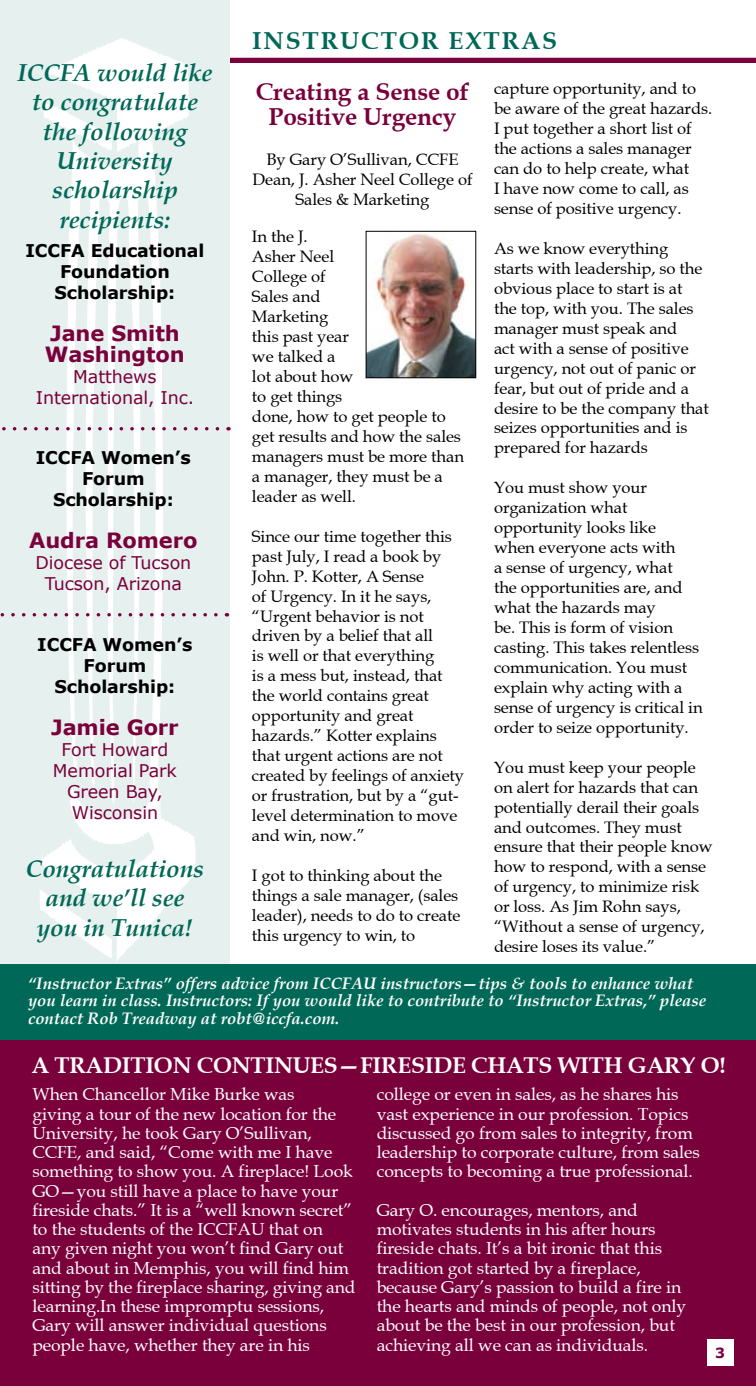
<style>
.page{position:relative;width:756px;height:1386px;background:#fff}
.page>*{position:absolute;margin:0;border:0;box-sizing:border-box;transform-origin:0 0}
.t1{font:italic 700 24.5px/29.4px "Book Antiqua";letter-spacing:-.005em;color:#006857;text-align:center}
.t2{font:700 24.5px/25.2px "Book Antiqua";letter-spacing:-.005em;color:#7a003c;text-align:center}
.t3{font:700 24.5px "Book Antiqua";letter-spacing:.075em;color:#006857}
.t4{font:700 22.75px "Book Antiqua";letter-spacing:-.01em;color:#fff}
.t5{font:700 21px/21px "Verdana";letter-spacing:-.005em;color:#7a003c}
.t6{font:17.5px/19.2px "Book Antiqua";letter-spacing:-.005em;color:#fff}
.t7{font:700 17.5px/21px "Verdana";letter-spacing:-.005em;color:#000;text-align:center}
.t8{font:17.5px/21px "Verdana";letter-spacing:-.005em;color:#7a003c;text-align:center}
.t9{font:16.62px/19.9px "Book Antiqua";letter-spacing:-.005em;color:#000}
.t10{font:italic 700 16.62px/17.5px "Book Antiqua";color:#fff}
.t11{font:700 14px "Verdana";color:#7a003c}
</style>
<div class="page">
<div style="left:0;top:1038px;width:756px;height:348px;background:#7a003c"></div>
<div style="left:206px;top:58px;width:550px;height:5px;background:#7a003c"></div>
<img style="left:368px;top:233px;width:106px;height:143px">
<div style="left:366px;top:231px;width:110px;height:147px;border:1px solid #000"></div>
<div style="left:707px;top:1340px;width:26px;height:26px;background:#fff"></div>
<div style="left:0;top:0;width:229px;height:985px;background:#e6f0ee"></div>
<img style="left:47px;top:38px;width:92px;height:739px">
<svg style="left:2px;top:427px;width:216px;height:3px"></svg>
<svg style="left:0;top:613px;width:216px;height:4px"></svg>
<div style="left:0;top:964px;width:756px;height:76px;background:#006857"></div>
<h1 class="t1" style="left:17px;top:58px;width:197px">ICCFA would like to congratulate the following<br>University scholarship recipients:</h1>
<p class="t7" style="left:25px;top:240px;width:181px">ICCFA Educational<br>Foundation<br>Scholarship:</p>
<p class="t5" style="left:45px;top:323px;width:141px">Jane Smith<br>Washington</p>
<p class="t8" style="left:36px;top:366px;width:160px">Matthews<br>International, Inc.</p>
<p class="t7" style="left:36px;top:447px;width:157px">ICCFA Women’s<br>Forum<br>Scholarship:</p>
<p class="t5" style="left:29px;top:530px;width:170px">Audra Romero</p>
<p class="t8" style="left:36px;top:552px;width:157px">Diocese of Tucson<br>Tucson, Arizona</p>
<p class="t7" style="left:37px;top:635px;width:157px">ICCFA Women’s<br>Forum<br>Scholarship:</p>
<p class="t5" style="left:51px;top:717px;width:129px">Jamie Gorr</p>
<p class="t8" style="left:53px;top:740px;width:125px">Fort Howard<br>Memorial Park<br>Green Bay,<br>Wisconsin</p>
<h1 class="t1" style="left:26px;top:854px;width:180px">Congratulations and we’ll see you in Tunica!</h1>
<h1 class="t3" style="left:252px;top:27px;width:307px">INSTRUCTOR EXTRAS</h1>
<h1 class="t2" style="left:256px;top:79px;width:215px">Creating a Sense of<br>Positive Urgency</h1>
<p class="t9" style="left:252px;top:150px;width:222px;text-align:center">By Gary O’Sullivan, CCFE<br>Dean, J. Asher Neel College of<br>Sales &amp; Marketing</p>
<p class="t9" style="left:252px;top:227px;width:214px">In the J.<br>Asher Neel<br>College of<br>Sales and<br>Marketing<br>this past year<br>we talked a<br>lot about how<br>to get things<br>done, how to get people to get results and how the sales managers must be more than a manager, they must be a leader as well.</p>
<p class="t9" style="left:252px;top:526px;width:214px">Since our time together this past July, I read a book by<br>John. P. Kotter, A Sense<br>of Urgency. In it he says, “Urgent behavior is not driven by a belief that all<br>is well or that everything<br>is a mess but, instead, that the world contains great opportunity and great hazards.” Kotter explains that urgent actions are not created by feelings of anxiety or frustration, but by a “gut&shy;level determination to move and win, now.”</p>
<p class="t9" style="left:252px;top:865px;width:210px">I got to thinking about the things a sale manager, (sales leader), needs to do to create this urgency to win, to</p>
<p class="t9" style="left:494px;top:79px;width:220px">capture opportunity, and to be aware of the great hazards.<br>I put together a short list of the actions a sales manager can do to help create, what<br>I have now come to call, as sense of positive urgency.</p>
<p class="t9" style="left:494px;top:238px;width:216px">As we know everything starts with leadership, so the obvious place to start is at the top, with you. The sales manager must speak and<br>act with a sense of positive urgency, not out of panic or fear, but out of pride and a desire to be the company that seizes opportunities and is prepared for hazards</p>
<p class="t9" style="left:494px;top:478px;width:210px">You must show your organization what opportunity looks like<br>when everyone acts with<br>a sense of urgency, what<br>the opportunities are, and what the hazards may<br>be. This is form of vision casting. This takes relentless communication. You must explain why acting with a sense of urgency is critical in order to seize opportunity.</p>
<p class="t9" style="left:494px;top:757px;width:220px">You must keep your people on alert for hazards that can potentially derail their goals and outcomes. They must ensure that their people know how to respond, with a sense of urgency, to minimize risk or loss. As Jim Rohn says, “Without a sense of urgency, desire loses its value.”</p>
<p class="t10" style="left:28px;top:975px;width:680px">“Instructor Extras” offers advice from ICCFAU instructors—tips &amp; tools to enhance what you learn in class. Instructors: If you would like to contribute to “Instructor Extras,” please contact Rob Treadway at robt@iccfa.com.</p>
<h2 class="t4" style="left:32px;top:1052px;width:343px">A TRADITION CONTINUES—fireside</h2>
<h2 class="t4" style="left:471px;top:1052px;width:17px">chats</h2>
<h2 class="t4" style="left:558px;top:1052px;width:170px">WITH GARY O!</h2>
<p class="t6" style="left:32px;top:1085px;width:325px">When Chancellor Mike Burke was<br>giving a tour of the new location for the University, he took Gary O’Sullivan, CCFE, and said, “Come with me I have something to show you. A fireplace! Look GO—you still have a place to have your fireside chats.” It is a “well known secret” to the students of the ICCFAU that on any given night you won’t find Gary out and about in Memphis, you will find him sitting by the fireplace sharing, giving and learning.In these impromptu sessions, Gary will answer individual questions people have, whether they are in his</p>
<p class="t6" style="left:377px;top:1085px;width:325px">college or even in sales, as he shares his vast experience in our profession. Topics discussed go from sales to integrity, from leadership to corporate culture, from sales concepts to becoming a true professional.</p>
<p class="t6" style="left:377px;top:1200px;width:311px">Gary O. encourages, mentors, and motivates students in his after hours fireside chats. It’s a bit ironic that this tradition got started by a fireplace, because Gary’s passion to build a fire in the hearts and minds of people, not only about be the best in our profession, but achieving all we can as individuals.</p>
<p class="t11" style="left:715px;top:1344px;width:11px">3</p>
</div>
